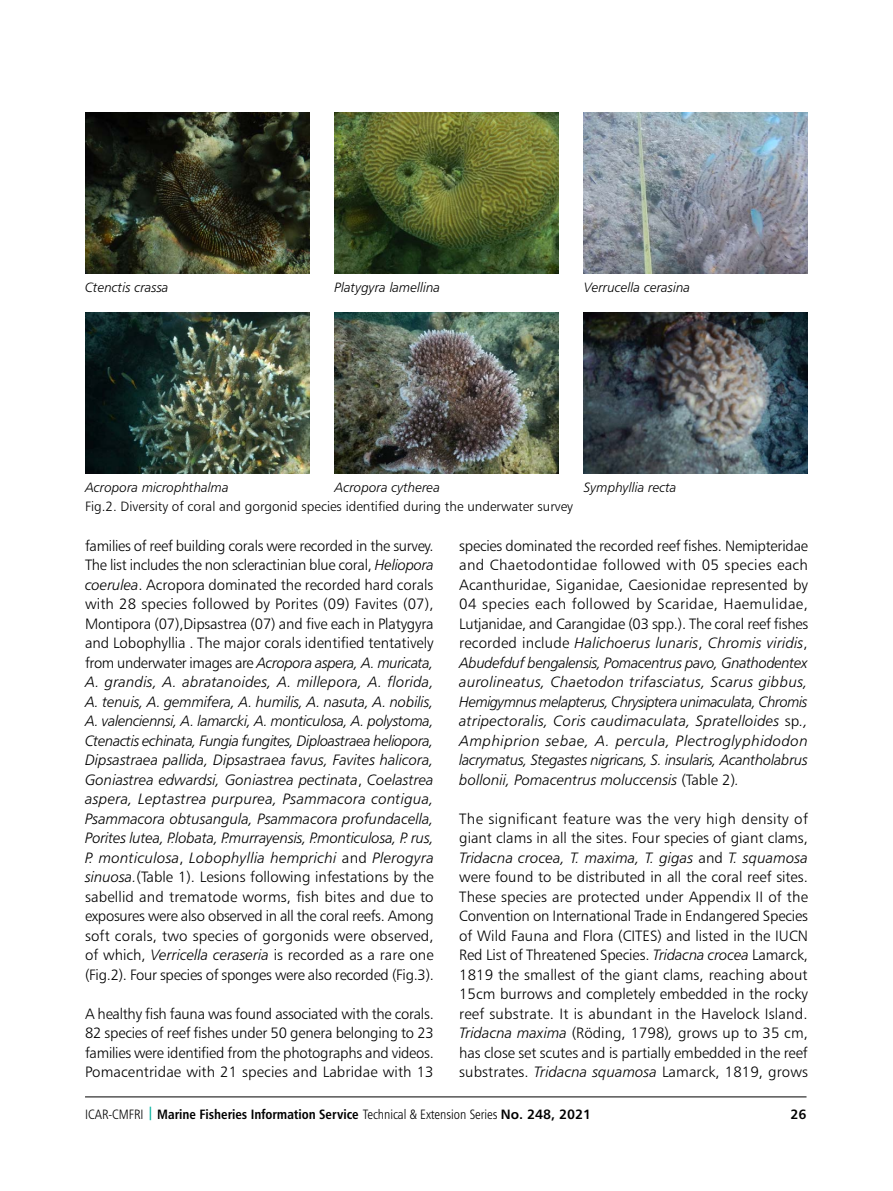
<style>
.page{position:relative;width:893px;height:1191px;background:#fff}
.page>*{position:absolute;margin:0;border:0;box-sizing:border-box;transform-origin:0 0}
.t1{font:15px/19.5px "Humanist 777 BT Light B";color:#000;text-align:justify}
.t2{font:15px/19.5px "Humanist 777 BT Light Italic B";letter-spacing:.01em;color:#000;text-align:justify}
.t3{font:13.5px "Humanist 777 BT Light Italic B";color:#000}
.t4{font:13.5px "Humanist 777 BT Light Condensed B";color:#000}
.t5{font:13.5px "Humanist 777 BT Light B";color:#000}
.t6{font:13.5px "Humanist 777 BT Bold B";color:#000}
.s1{font-family:"Humanist 777 BT Light Italic B"}
.s2{font-family:"Humanist 777 BT Light B"}
.s3{font-family:"Humanist 777 BT Bold Condensed B";color:#00b09d}
.s4{font-family:"Humanist 777 BT Bold Condensed B"}
.s5{font-family:"Humanist 777 BT Bold B"}
</style>
<div class="page">
<hr style="left:85px;top:1096px;width:721px;height:1px;background:#000">
<img style="left:85px;top:112px;width:224px;height:161px">
<img style="left:334px;top:112px;width:224px;height:161px">
<img style="left:584px;top:112px;width:224px;height:161px">
<img style="left:85px;top:312px;width:224px;height:161px">
<img style="left:334px;top:312px;width:224px;height:161px">
<img style="left:584px;top:312px;width:224px;height:161px">
<p class="t3" style="left:85px;top:279px;width:85px">Ctenctis crassa</p>
<p class="t3" style="left:334px;top:279px;width:107px">Platygyra lamellina</p>
<p class="t3" style="left:584px;top:279px;width:108px">Verrucella cerasina</p>
<p class="t3" style="left:85px;top:479px;width:145px">Acropora microphthalma</p>
<p class="t3" style="left:334px;top:479px;width:107px">Acropora cytherea</p>
<p class="t3" style="left:584px;top:479px;width:94px">Symphyllia recta</p>
<p class="t5" style="left:85px;top:498px;width:489px">Fig.2. Diversity of coral and gorgonid species identified during the underwater survey</p>
<p class="t1" style="left:85px;top:535px;width:350px">families of reef building corals were recorded in the survey.<br>The list includes the non scleractinian blue coral, <span class="s1">Heliopora coerulea</span>. Acropora dominated the recorded hard corals with 28 species followed by Porites (09) Favites (07), Montipora (07),Dipsastrea (07) and five each in Platygyra and Lobophyllia . The major corals identified tentatively</p>
<p class="t2" style="left:85px;top:652px;width:350px"><span class="s2">from underwater images are</span> Acropora aspera, A. muricata, A. grandis, A. abratanoides, A. millepora, A. florida, A. tenuis, A. gemmifera, A. humilis, A. nasuta, A. nobilis, A. valenciennsi, A. lamarcki, A. monticulosa, A. polystoma, Ctenactis echinata, Fungia fungites, Diploastraea heliopora, Dipsastraea pallida, Dipsastraea favus, Favites halicora, Goniastrea edwardsi, Goniastrea pectinata<span class="s2">,</span> Coelastrea aspera, Leptastrea purpurea, Psammacora contigua, Psammacora obtusangula, Psammacora profundacella, Porites lutea, P.lobata, P.murrayensis, P.monticulosa, P. rus, P. monticulosa<span class="s2">,</span> Lobophyllia hemprichi <span class="s2">and</span> Plerogyra</p>
<p class="t1" style="left:85px;top:867px;width:350px"><span class="s1">sinuosa.</span>(Table 1). Lesions following infestations by the sabellid and trematode worms, fish bites and due to exposures were also observed in all the coral reefs. Among soft corals, two species of gorgonids were observed, of which, <span class="s1">Verricella ceraseria</span> is recorded as a rare one (Fig.2). Four species of sponges were also recorded (Fig.3).</p>
<p class="t1" style="left:85px;top:1003px;width:350px">A healthy fish fauna was found associated with the corals.<br>82 species of reef fishes under 50 genera belonging to 23 families were identified from the photographs and videos.<br>Pomacentridae with 21 species and Labridae with 13</p>
<p class="t1" style="left:459px;top:535px;width:350px">species dominated the recorded reef fishes. Nemipteridae and Chaetodontidae followed with 05 species each Acanthuridae, Siganidae, Caesionidae represented by 04 species each followed by Scaridae, Haemulidae, Lutjanidae, and Carangidae (03 spp.). The coral reef fishes</p>
<p class="t2" style="left:459px;top:633px;width:350px"><span class="s2">recorded include</span> Halichoerus lunaris<span class="s2">,</span> Chromis viridis<span class="s2">, </span>Abudefduf bengalensis, Pomacentrus pavo, Gnathodentex aurolineatus, Chaetodon trifasciatus, Scarus gibbus, Hemigymnus melapterus, Chrysiptera unimaculata, Chromis atripectoralis, Coris caudimaculata, Spratelloides <span class="s2">sp</span>., Amphiprion sebae, A. percula, Plectroglyphidodon lacrymatus, Stegastes nigricans, S. insularis, Acantholabrus bollonii, Pomacentrus moluccensis <span class="s2">(Table 2)</span>.</p>
<p class="t1" style="left:459px;top:808px;width:350px">The significant feature was the very high density of giant clams in all the sites. Four species of giant clams,</p>
<p class="t2" style="left:459px;top:847px;width:350px">Tridacna crocea, T. maxima, T. gigas <span class="s2">and</span> T. squamosa</p>
<p class="t1" style="left:459px;top:867px;width:350px">were found to be distributed in all the coral reef sites.<br>These species are protected under Appendix II of the Convention on International Trade in Endangered Species of Wild Fauna and Flora (CITES) and listed in the IUCN Red List of Threatened Species. <span class="s1">Tridacna crocea</span> Lamarck, 1819 the smallest of the giant clams, reaching about 15cm burrows and completely embedded in the rocky reef substrate. It is abundant in the Havelock Island.<br><span class="s1">Tridacna maxima</span> (Röding, 1798)<span class="s1">,</span> grows up to 35 cm, has close set scutes and is partially embedded in the reef substrates. <span class="s1">Tridacna squamosa</span> Lamarck, 1819, grows</p>
<p class="t4" style="left:85px;top:1105px;width:508px">ICAR-CMFRI <span class="s3">|</span> <span class="s4">Marine Fisheries Information Service</span> Technical &amp; Extension Series <span class="s5">No. 248, 2021</span></p>
<p class="t6" style="left:790px;top:1105px;width:18px">26</p>
</div>
